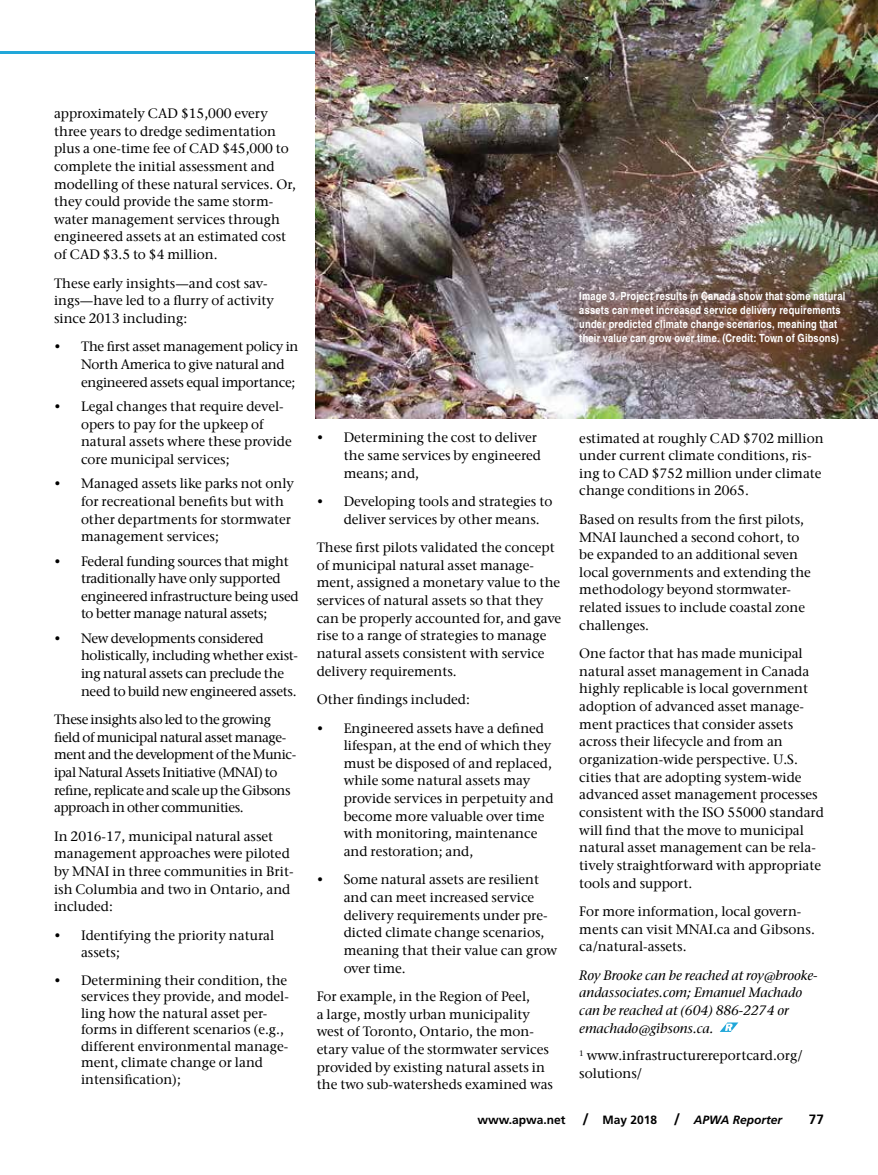
<style>
.page{position:relative;width:878px;height:1175px;background:#fff}
.page>*{position:absolute;margin:0;border:0;box-sizing:border-box;transform-origin:0 0}
.t1{font:500 13.5px/17.7px "ITC Stone Serif Com";color:#000}
.t2{font:500 13.5px/17.7px "ITC Stone Serif Com";letter-spacing:-.02em;color:#000}
.t3{font:500 13.5px/17.7px "ITC Stone Serif Com";letter-spacing:-.03em;color:#000}
.t4{font:italic 500 13.5px/17.7px "ITC Stone Serif Com";color:#000}
.t5{font:700 13.5px "Frutiger LT";color:#000}
.t6{font:700 12px "Frutiger LT";color:#000}
.t7{font:700 condensed 11.25px/14.2px "Helvetica LT";letter-spacing:.02em;color:#fff}
.s1{font-size:16.5px}
.s2{font-style:italic}
</style>
<div class="page">
<svg style="left:719px;top:1022px;width:19px;height:10px"></svg>
<hr style="left:0;top:52px;width:878px;height:2px;background:#21a7d9">
<img style="left:315px;top:0;width:563px;height:418px">
<div style="left:561px;top:273px;width:317px;height:110px;background:#823a1c;opacity:.75"></div>
<p class="t1" style="left:54px;top:104px;width:243px">approximately CAD $15,000 every three years to dredge sedimentation plus a one-time fee of CAD $45,000 to complete the initial assessment and modelling of these natural services. Or, they could provide the same storm&shy;water management services through engineered assets at an estimated cost of CAD $3.5 to $4 million.</p>
<p class="t1" style="left:54px;top:274px;width:221px">These early insights—and cost sav&shy;ings—have led to a flurry of activity since 2013 including:</p>
<p class="t2" style="left:81px;top:338px;width:219px;text-indent:-27px">• The first asset management policy in<br>North America to give natural and engineered assets equal importance;</p>
<p class="t1" style="left:81px;top:397px;width:212px;text-indent:-27px">• Legal changes that require devel&shy;opers to pay for the upkeep of natural assets where these provide core municipal services;</p>
<p class="t1" style="left:81px;top:474px;width:214px;text-indent:-27px">• Managed assets like parks not only for recreational benefits but with other departments for stormwater management services;</p>
<p class="t2" style="left:81px;top:552px;width:219px;text-indent:-27px">• Federal funding sources that might traditionally have only supported engineered infrastructure being used to better manage natural assets;</p>
<p class="t2" style="left:81px;top:629px;width:218px;text-indent:-27px">• New developments considered holistically, including whether exist&shy;ing natural assets can preclude the need to build new engineered assets.</p>
<p class="t3" style="left:54px;top:710px;width:244px">These insights also led to the growing field of municipal natural asset manage&shy;ment and the development of the Munic&shy;ipal Natural Assets Initiative (MNAI) to refine, replicate and scale up the Gibsons approach in other communities.</p>
<p class="t1" style="left:54px;top:827px;width:241px">In 2016-17, municipal natural asset management approaches were piloted by MNAI in three communities in Brit&shy;ish Columbia and two in Ontario, and included:</p>
<p class="t1" style="left:81px;top:926px;width:195px;text-indent:-27px">• Identifying the priority natural assets;</p>
<p class="t1" style="left:81px;top:971px;width:209px;line-height:16.5px;text-indent:-27px">• Determining their condition, the services they provide, and model&shy;ling how the natural asset per&shy;forms in different scenarios (e.g., different environmental manage&shy;ment, climate change or land intensification);</p>
<p class="t7" style="left:579px;top:288px;width:267px">Image 3. Project results in Canada show that some natural assets can meet increased service delivery requirements under predicted climate change scenarios, meaning that their value can grow over time. (Credit: Town of Gibsons)</p>
<p class="t1" style="left:579px;top:429px;width:246px">estimated at roughly CAD $702 million under current climate conditions, ris&shy;ing to CAD $752 million under climate change conditions in 2065.</p>
<p class="t1" style="left:579px;top:510px;width:233px">Based on results from the first pilots,<br>MNAI launched a second cohort, to be expanded to an additional seven local governments and extending the methodology beyond stormwater&shy;related issues to include coastal zone challenges.</p>
<p class="t1" style="left:579px;top:644px;width:246px">One factor that has made municipal natural asset management in Canada highly replicable is local government adoption of advanced asset manage&shy;ment practices that consider assets across their lifecycle and from an organization-wide perspective. U.S. cities that are adopting system-wide advanced asset management processes consistent with the ISO 55000 standard will find that the move to municipal natural asset management can be rela&shy;tively straightforward with appropriate tools and support.</p>
<p class="t1" style="left:579px;top:902px;width:237px">For more information, local govern&shy;ments can visit MNAI.ca and Gibsons. ca/natural-assets.</p>
<p class="t4" style="left:579px;top:966px;width:240px">Roy Brooke can be reached at roy@brooke&shy;andassociates.com; Emanuel Machado can be reached at (604) 886-2274 or emachado@gibsons.ca.</p>
<p class="t1" style="left:579px;top:1046px;width:225px"><sup>1</sup> www.infrastructurereportcard.org/ solutions/</p>
<p class="t6" style="left:477px;top:1112px;width:306px">www.apwa.net <span class="s1">/</span> May 2018 <span class="s1">/</span> <span class="s2">APWA Reporter</span></p>
<p class="t5" style="left:808px;top:1110px;width:17px">77</p>
<p class="t1" style="left:343px;top:429px;width:199px;text-indent:-27px">• Determining the cost to deliver the same services by engineered means; and,</p>
<p class="t1" style="left:343px;top:492px;width:210px;text-indent:-27px">• Developing tools and strategies to deliver services by other means.</p>
<p class="t1" style="left:316px;top:538px;width:246px">These first pilots validated the concept of municipal natural asset manage&shy;ment, assigned a monetary value to the services of natural assets so that they can be properly accounted for, and gave rise to a range of strategies to manage natural assets consistent with service delivery requirements.</p>
<p class="t1" style="left:316px;top:690px;width:155px">Other findings included:</p>
<p class="t1" style="left:343px;top:719px;width:211px;text-indent:-27px">• Engineered assets have a defined lifespan, at the end of which they must be disposed of and replaced, while some natural assets may provide services in perpetuity and become more valuable over time with monitoring, maintenance and restoration; and,</p>
<p class="t1" style="left:343px;top:870px;width:215px;text-indent:-27px">• Some natural assets are resilient and can meet increased service delivery requirements under pre&shy;dicted climate change scenarios, meaning that their value can grow over time.</p>
<p class="t1" style="left:316px;top:987px;width:238px">For example, in the Region of Peel,<br>a large, mostly urban municipality west of Toronto, Ontario, the mon&shy;etary value of the stormwater services provided by existing natural assets in the two sub-watersheds examined was</p>
</div>
